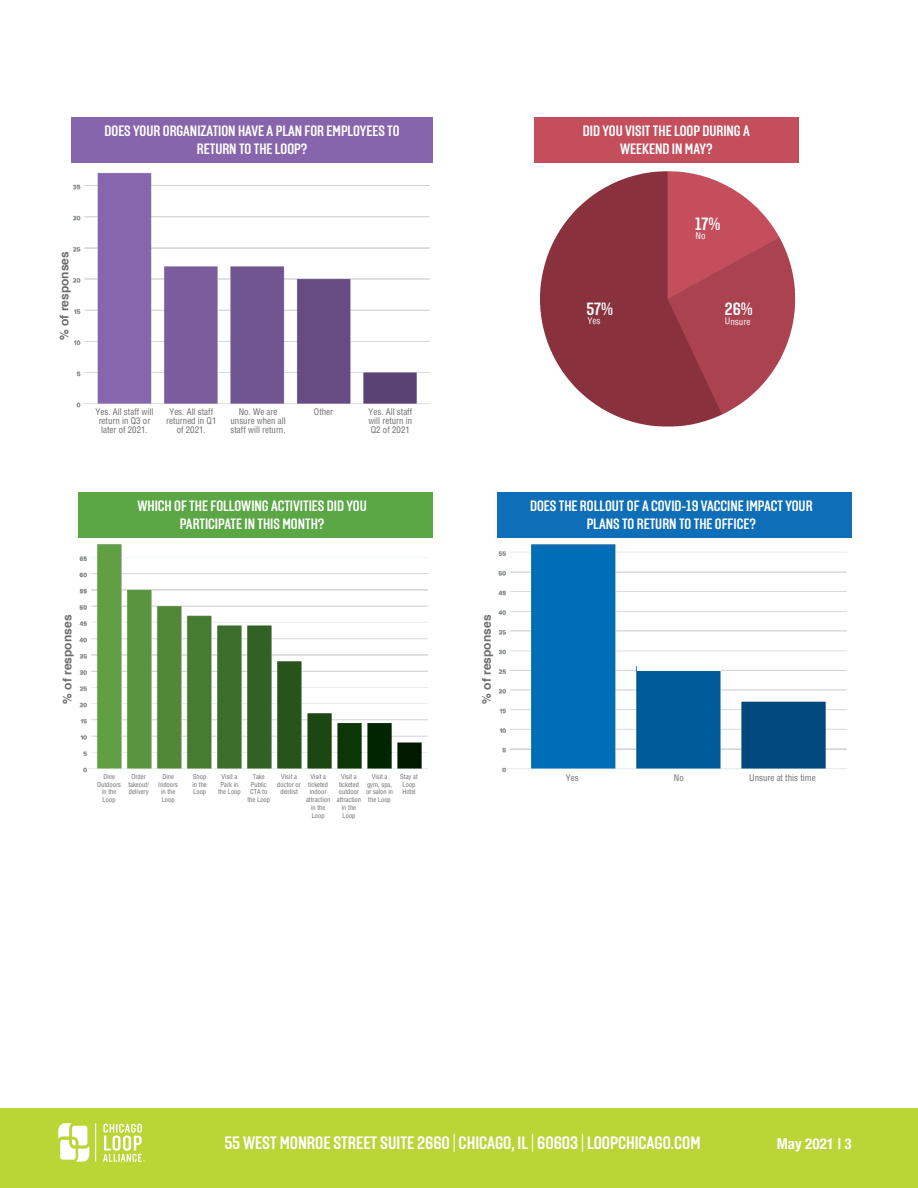
<style>
.page{position:relative;width:918px;height:1188px;background:#fff}
.page>*{position:absolute;margin:0;border:0;box-sizing:border-box;transform-origin:0 0}
.t1{font:700 18px "Solido Condensed";color:#fff}
.t2{font:700 17.7px "Solido Condensed";color:#fff}
.t3{font:700 15px/18px "Solido Condensed";color:#fff;text-align:center}
.t4{font:700 condensed 15px "Helvetica Neue";color:#fff}
.t5{font:700 12px "Helvetica";color:#6c6d70}
.t6{font:condensed 9px "Helvetica";color:#fff}
.t7{font:condensed 8.85px/9.3px "Helvetica";color:#6c6d70;text-align:center}
.t8{font:condensed 6.45px/7.8px "Helvetica";color:#6c6d70;text-align:center}
</style>
<div class="page">
<img style="left:79px;top:544px;width:349px;height:228px">
<div style="left:78px;top:492px;width:354px;height:45px;background:#5ba645"></div>
<img style="left:72px;top:173px;width:358px;height:235px">
<div style="left:72px;top:117px;width:361px;height:46px;background:#8665ac"></div>
<img style="left:498px;top:544px;width:349px;height:228px">
<div style="left:497px;top:492px;width:355px;height:45px;background:#0e6eb8"></div>
<div style="left:0;top:1108px;width:918px;height:80px;background:#b9d536"></div>
<svg style="left:58px;top:1123px;width:31px;height:39px"></svg>
<hr style="left:95px;top:1123px;width:1px;height:39px;background:#fff">
<svg style="left:103px;top:1124px;width:42px;height:38px"></svg>
<img style="left:540px;top:171px;width:255px;height:256px">
<div style="left:534px;top:117px;width:264px;height:46px;background:#c54e5c"></div>
<div style="left:637px;top:658px;width:83px;height:12px;background:#fff"></div>
<svg style="left:696px;top:231px;width:9px;height:8px"></svg>
<svg style="left:587px;top:317px;width:13px;height:7px"></svg>
<p class="t3" style="left:105px;top:123px;width:297px">DOES YOUR ORGANIZATION HAVE A PLAN FOR EMPLOYEES TO<br>RETURN TO THE LOOP?</p>
<p class="t5" style="left:54px;top:340px;width:90px;rotate:-90deg">% of responses</p>
<p class="t7" style="left:96px;top:407px;width:59px">Yes. All staff will return in Q3 or later of 2021.</p>
<p class="t7" style="left:166px;top:407px;width:52px">Yes. All staff returned in Q1 of 2021.</p>
<p class="t7" style="left:230px;top:407px;width:57px">No. We are unsure when all staff will return.</p>
<p class="t7" style="left:314px;top:407px;width:21px">Other</p>
<p class="t7" style="left:368px;top:407px;width:45px;text-align:justify">Yes. All staff will return in Q2 of 2021</p>
<p class="t3" style="left:137px;top:498px;width:231px">WHICH OF THE FOLLOWING ACTIVITIES DID YOU</p>
<p class="t3" style="left:180px;top:516px;width:146px">PARTICIPATE IN THIS MONTH?</p>
<p class="t5" style="left:58px;top:704px;width:90px;rotate:-90deg">% of responses</p>
<p class="t8" style="left:97px;top:772px;width:25px">Dine<br>Outdoors in the<br>Loop</p>
<p class="t8" style="left:277px;top:772px;width:25px">Visit a doctor or dentist</p>
<p class="t8" style="left:366px;top:772px;width:29px">Visit a gym, spa, or salon in the Loop</p>
<p class="t8" style="left:128px;top:772px;width:22px">Order takeout/ delivery</p>
<p class="t8" style="left:158px;top:772px;width:21px">Dine<br>Indoors</p>
<p class="t8" style="left:161px;top:788px;width:16px;text-align:left">in the<br>Loop</p>
<p class="t8" style="left:193px;top:772px;width:16px;text-align:justify">Shop in the Loop</p>
<p class="t8" style="left:218px;top:772px;width:24px">Visit a<br>Park in the Loop</p>
<p class="t8" style="left:400px;top:772px;width:19px">Stay at</p>
<p class="t8" style="left:251px;top:772px;width:17px">Take<br>Public</p>
<p class="t8" style="left:247px;top:788px;width:24px">CTA to the Loop</p>
<p class="t8" style="left:306px;top:772px;width:26px">Visit a ticketed indoor attraction in the<br>Loop</p>
<p class="t8" style="left:337px;top:772px;width:26px">Visit a ticketed outdoor attraction in the<br>Loop</p>
<p class="t8" style="left:402px;top:780px;width:15px;text-align:left">Loop<br>Hotel</p>
<p class="t3" style="left:583px;top:123px;width:168px">DID YOU VISIT THE LOOP DURING A</p>
<p class="t3" style="left:620px;top:141px;width:94px">WEEKEND IN MAY?</p>
<p class="t2" style="left:586px;top:299px;width:28px">57%</p>
<p class="t2" style="left:695px;top:213px;width:27px">17%</p>
<p class="t2" style="left:725px;top:299px;width:29px">26%</p>
<p class="t6" style="left:725px;top:315px;width:27px;rotate:1deg">Unsure</p>
<p class="t5" style="left:477px;top:704px;width:90px;rotate:-90deg">% of responses</p>
<p class="t3" style="left:530px;top:498px;width:284px">DOES THE ROLLOUT OF A COVID-19 VACCINE IMPACT YOUR<br>PLANS TO RETURN TO THE OFFICE?</p>
<p class="t7" style="left:566px;top:773px;width:14px">Yes</p>
<p class="t7" style="left:674px;top:773px;width:11px">No</p>
<p class="t7" style="left:749px;top:773px;width:68px">Unsure at this time</p>
<p class="t1" style="left:224px;top:1133px;width:478px">55 WEST MONROE STREET SUITE 2660 | CHICAGO, IL | 60603 | LOOPCHICAGO.COM</p>
<p class="t4" style="left:777px;top:1131px;width:77px">May 2021 | 3</p>
</div>
